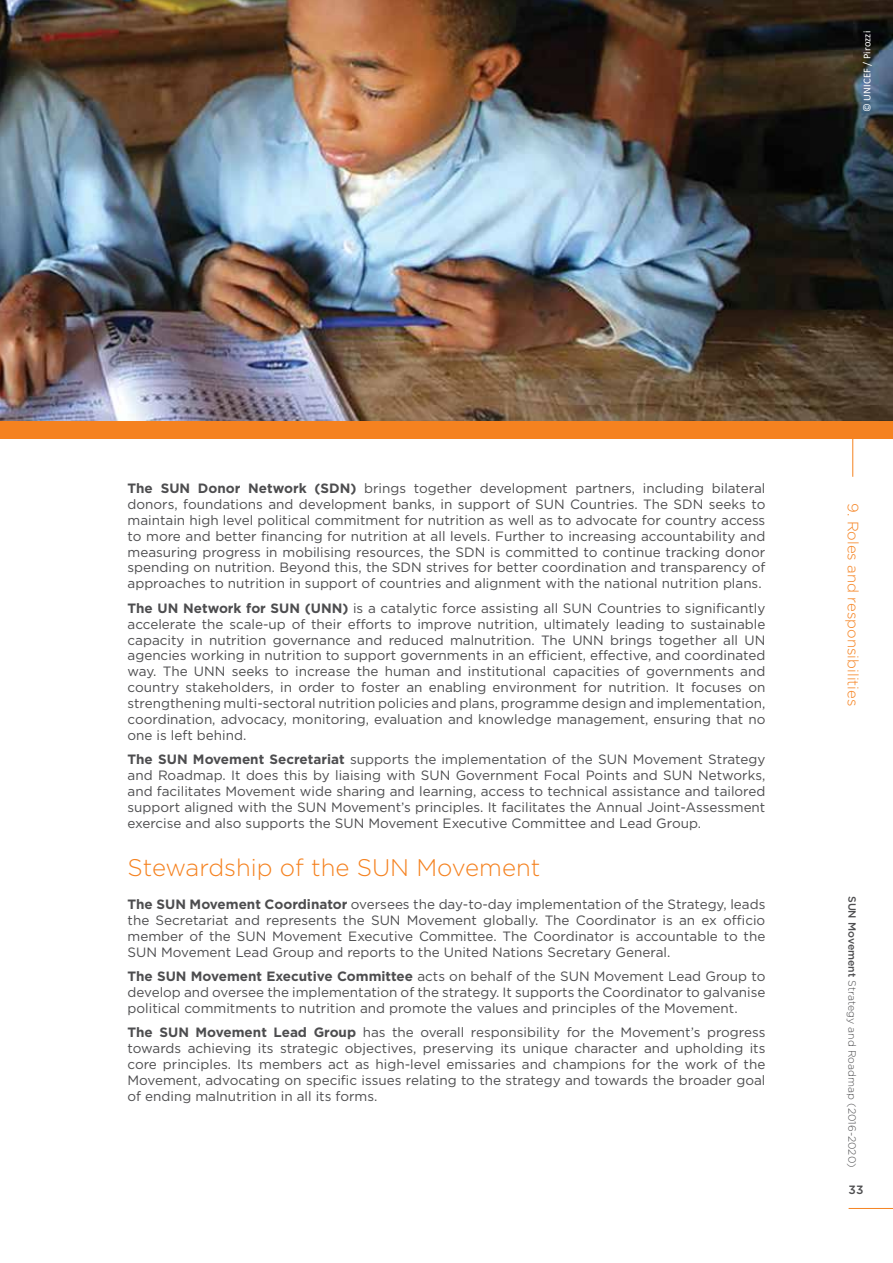
<style>
.page{position:relative;width:893px;height:1263px;background:#fff}
.page>*{position:absolute;margin:0;border:0;box-sizing:border-box;transform-origin:0 0}
.t1{font:300 24px "Gotham";color:#f58220}
.t2{font:300 15px "Gotham";color:#f58220}
.t3{font:13.5px/15.9px "Gotham";color:#4d4d4f;text-align:justify}
.t4{font:500 12px "Gotham";color:#4d4d4f}
.t5{font:300 10.5px "Gotham";color:#4d4d4f}
.t6{font:10.5px "Calibri";letter-spacing:.01em;color:#fff}
.s1{font-weight:700}
.s2{font-weight:500}
</style>
<div class="page">
<hr style="left:852px;top:0;width:1px;height:477px;background:#f58220">
<hr style="left:849px;top:1208px;width:44px;height:1px;background:#f58220">
<img style="left:0;top:0;width:893px;height:421px">
<div style="left:0;top:421px;width:893px;height:17px;background:#f58220"></div>
<p class="t6" style="left:860px;top:112px;width:82px;rotate:-90deg">© UNICEF / Pirozzi</p>
<p class="t3" style="left:128px;top:480px;width:639px"><span class="s1">The SUN Donor Network (SDN)</span> brings together development partners, including bilateral donors, foundations and development banks, in support of SUN Countries. The SDN seeks to maintain high level political commitment for nutrition as well as to advocate for country access to more and better financing for nutrition at all levels. Further to increasing accountability and measuring progress in mobilising resources, the SDN is committed to continue tracking donor spending on nutrition. Beyond this, the SDN strives for better coordination and transparency of approaches to nutrition in support of countries and alignment with the national nutrition plans.</p>
<p class="t3" style="left:128px;top:600px;width:639px"><span class="s1">The UN Network for SUN (UNN)</span> is a catalytic force assisting all SUN Countries to significantly accelerate the scale-up of their efforts to improve nutrition, ultimately leading to sustainable capacity in nutrition governance and reduced malnutrition. The UNN brings together all UN agencies working in nutrition to support governments in an efficient, effective, and coordinated way. The UNN seeks to increase the human and institutional capacities of governments and country stakeholders, in order to foster an enabling environment for nutrition. It focuses on strengthening multi-sectoral nutrition policies and plans, programme design and implementation, coordination, advocacy, monitoring, evaluation and knowledge management, ensuring that no one is left behind.</p>
<p class="t3" style="left:128px;top:751px;width:639px"><span class="s1">The SUN Movement Secretariat</span> supports the implementation of the SUN Movement Strategy and Roadmap. It does this by liaising with SUN Government Focal Points and SUN Networks, and facilitates Movement wide sharing and learning, access to technical assistance and tailored support aligned with the SUN Movement’s principles. It facilitates the Annual Joint-Assessment exercise and also supports the SUN Movement Executive Committee and Lead Group.</p>
<h1 class="t1" style="left:128px;top:852px;width:414px">Stewardship of the SUN Movement</h1>
<p class="t3" style="left:128px;top:896px;width:639px"><span class="s1">The SUN Movement Coordinator</span> oversees the day-to-day implementation of the Strategy, leads the Secretariat and represents the SUN Movement globally. The Coordinator is an ex officio member of the SUN Movement Executive Committee. The Coordinator is accountable to the SUN Movement Lead Group and reports to the United Nations Secretary General.</p>
<p class="t3" style="left:128px;top:968px;width:639px"><span class="s1">The SUN Movement Executive Committee</span> acts on behalf of the SUN Movement Lead Group to develop and oversee the implementation of the strategy. It supports the Coordinator to galvanise political commitments to nutrition and promote the values and principles of the Movement.</p>
<p class="t3" style="left:128px;top:1024px;width:639px"><span class="s1">The SUN Movement Lead Group</span> has the overall responsibility for the Movement’s progress towards achieving its strategic objectives, preserving its unique character and upholding its core principles. Its members act as high-level emissaries and champions for the work of the Movement, advocating on specific issues relating to the strategy and towards the broader goal of ending malnutrition in all its forms.</p>
<p class="t2" style="left:863px;top:503px;width:205px;rotate:90deg">9. Roles and responsibilities</p>
<p class="t5" style="left:859px;top:896px;width:273px;rotate:90deg"><span class="s2">SUN Movement</span> Strategy and Roadmap (2016-2020)</p>
<p class="t4" style="left:849px;top:1182px;width:16px">33</p>
</div>
